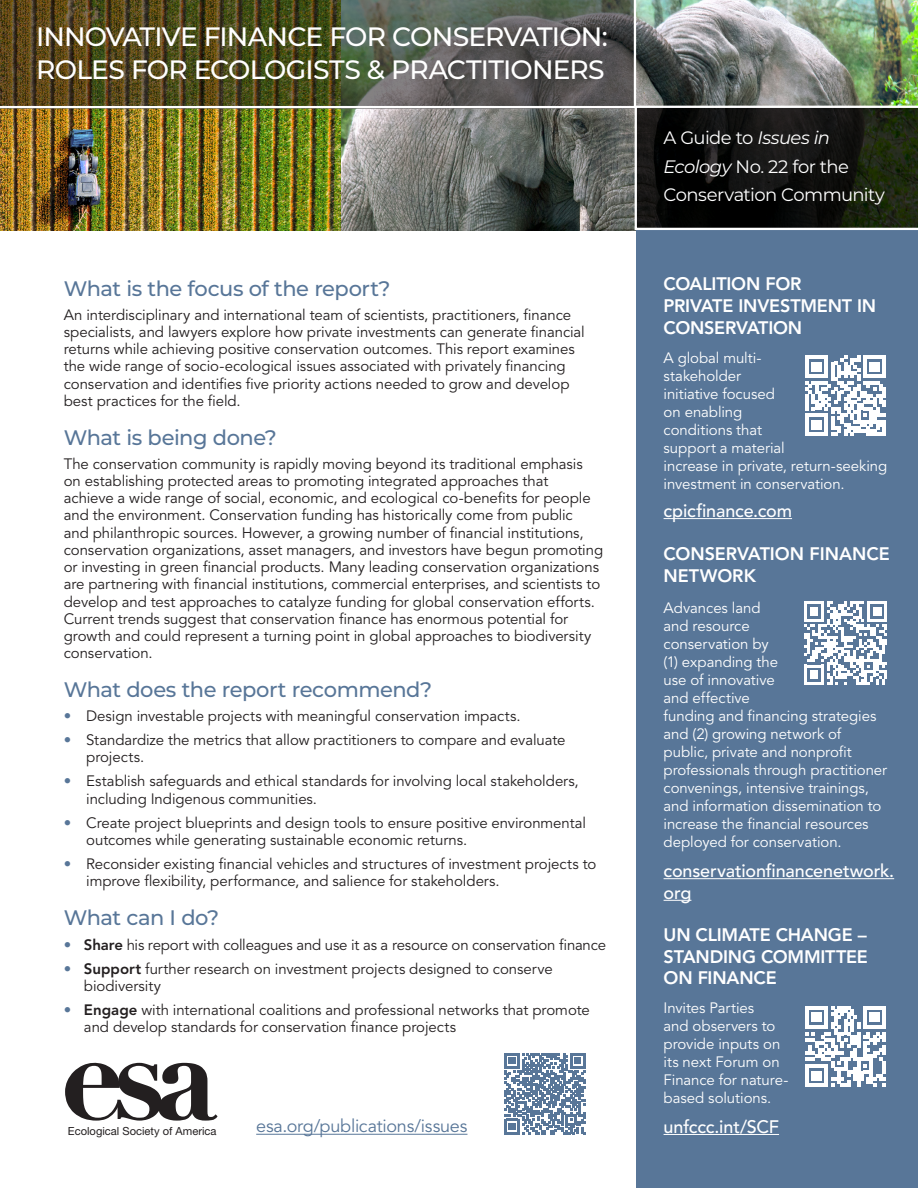
<style>
.page{position:relative;width:918px;height:1188px;background:#fff}
.page>*{position:absolute;margin:0;border:0;box-sizing:border-box;transform-origin:0 0}
.t1{font:500 26.55px/33.2px "Montserrat";letter-spacing:-.03em;color:#fff}
.t2{font:500 21px "Montserrat";letter-spacing:-.02em;color:#587698}
.t3{font:800 18px/21.6px "Avenir LT Std";letter-spacing:-.01em;color:#fff}
.t4{font:500 18px/21.6px "Avenir LT Std";letter-spacing:-.01em;color:#fff}
.t5{font:18px/28.5px "Montserrat";letter-spacing:-.035em;color:#fff}
.t6{font:18px "Avenir LT Std";letter-spacing:-.015em;color:#587698}
.t7{font:15px/17.2px "Avenir LT Std";letter-spacing:-.005em;color:#231f20}
.t8{font:15px/18px "Avenir LT Std";letter-spacing:-.005em;color:#fff}
.t9{font:11.1px "Helvetica Neue LT Std";color:#231f20}
.s1{color:#587698}
.s2{font-weight:800}
.s3{font-style:italic}
</style>
<div class="page">
<img style="left:0;top:0;width:918px;height:230px">
<img style="left:0;top:0;width:636px;height:108px">
<div style="left:636px;top:230px;width:282px;height:958px;background:#587698"></div>
<hr style="left:664px;top:878px;width:230px;height:1px;background:#fff">
<svg style="left:664px;top:900px;width:27px;height:1px"></svg>
<hr style="left:664px;top:518px;width:128px;height:1px;background:#fff">
<hr style="left:664px;top:1134px;width:115px;height:1px;background:#fff">
<svg style="left:635px;top:106px;width:283px;height:124px;background:#1b1c17"></svg>
<svg style="left:805px;top:355px;width:81px;height:81px"></svg>
<svg style="left:805px;top:1006px;width:81px;height:81px"></svg>
<svg style="left:504px;top:1053px;width:81px;height:81px"></svg>
<svg style="left:804px;top:601px;width:83px;height:84px"></svg>
<hr style="left:256px;top:1134px;width:211px;height:1px;background:#587698">
<svg style="left:65px;top:1062px;width:153px;height:59px"></svg>
<p class="t1" style="left:36px;top:19px;width:573px">INNOVATIVE FINANCE FOR CONSERVATION:<br>ROLES FOR ECOLOGISTS &amp; PRACTITIONERS</p>
<p class="t2" style="left:64px;top:274px;width:328px">What is the focus of the report?</p>
<p class="t7" style="left:64px;top:306px;width:523px">An interdisciplinary and international team of scientists, practitioners, finance specialists, and lawyers explore how private investments can generate financial returns while achieving positive conservation outcomes. This report examines the wide range of socio-ecological issues associated with privately financing conservation and identifies five priority actions needed to grow and develop best practices for the field.</p>
<p class="t2" style="left:64px;top:423px;width:215px">What is being done?</p>
<p class="t7" style="left:64px;top:455px;width:541px">The conservation community is rapidly moving beyond its traditional emphasis on establishing protected areas to promoting integrated approaches that<br>achieve a wide range of social, economic, and ecological co-benefits for people and the environment. Conservation funding has historically come from public<br>and philanthropic sources. However, a growing number of financial institutions, conservation organizations, asset managers, and investors have begun promoting or investing in green financial products. Many leading conservation organizations are partnering with financial institutions, commercial enterprises, and scientists to develop and test approaches to catalyze funding for global conservation efforts.<br>Current trends suggest that conservation finance has enormous potential for growth and could represent a turning point in global approaches to biodiversity conservation.</p>
<p class="t2" style="left:64px;top:675px;width:370px">What does the report recommend?</p>
<p class="t7" style="left:64px;top:708px;width:458px"><span class="s1">•</span> Design investable projects with meaningful conservation impacts.</p>
<p class="t7" style="left:86px;top:732px;width:481px;text-indent:-22px"><span class="s1">•</span> Standardize the metrics that allow practitioners to compare and evaluate projects.</p>
<p class="t7" style="left:86px;top:773px;width:494px;text-indent:-22px"><span class="s1">•</span> Establish safeguards and ethical standards for involving local stakeholders, including Indigenous communities.</p>
<p class="t7" style="left:86px;top:814px;width:501px;text-indent:-22px"><span class="s1">•</span> Create project blueprints and design tools to ensure positive environmental outcomes while generating sustainable economic returns.</p>
<p class="t7" style="left:86px;top:855px;width:512px;text-indent:-22px"><span class="s1">•</span> Reconsider existing financial vehicles and structures of investment projects to improve flexibility, performance, and salience for stakeholders.</p>
<p class="t2" style="left:64px;top:903px;width:157px">What can I do?</p>
<p class="t7" style="left:64px;top:936px;width:544px"><span class="s1">•</span> <span class="s2">Share</span> his report with colleagues and use it as a resource on conservation finance</p>
<p class="t7" style="left:84px;top:960px;width:470px;text-indent:-20px"><span class="s1">•</span> <span class="s2">Support</span> further research on investment projects designed to conserve biodiversity</p>
<p class="t7" style="left:84px;top:1001px;width:507px;text-indent:-20px"><span class="s1">•</span> <span class="s2">Engage</span> with international coalitions and professional networks that promote and develop standards for conservation finance projects</p>
<p class="t5" style="left:664px;top:123px;width:223px">A Guide to <span class="s3">Issues in<br>Ecology</span> No. 22 for the<br>Conservation Community</p>
<p class="t3" style="left:664px;top:273px;width:214px">COALITION FOR<br>PRIVATE INVESTMENT IN<br>CONSERVATION</p>
<p class="t8" style="left:664px;top:349px;width:225px">A global multi-<br>stakeholder<br>initiative focused<br>on enabling<br>conditions that<br>support a material<br>increase in private, return-seeking investment in conservation.</p>
<p class="t4" style="left:664px;top:500px;width:130px">cpicfinance.com</p>
<p class="t3" style="left:664px;top:543px;width:228px">CONSERVATION FINANCE<br>NETWORK</p>
<p class="t8" style="left:664px;top:599px;width:225px">Advances land<br>and resource<br>conservation by<br>(1) expanding the<br>use of innovative<br>and effective<br>funding and financing strategies and (2) growing network of public, private and nonprofit professionals through practitioner convenings, intensive trainings, and information dissemination to increase the financial resources deployed for conservation.</p>
<p class="t4" style="left:664px;top:860px;width:232px">conservationfinancenetwork. org</p>
<p class="t3" style="left:664px;top:924px;width:206px;text-align:justify">UN CLIMATE CHANGE – STANDING COMMITTEE ON FINANCE</p>
<p class="t8" style="left:664px;top:1000px;width:126px">Invites Parties<br>and observers to provide inputs on its next Forum on<br>Finance for nature&shy;based solutions.</p>
<p class="t9" style="left:68px;top:1124px;width:150px">Ecological Society of America</p>
<p class="t6" style="left:256px;top:1116px;width:213px">esa.org/publications/issues</p>
<p class="t4" style="left:664px;top:1116px;width:117px">unfccc.int/SCF</p>
</div>
